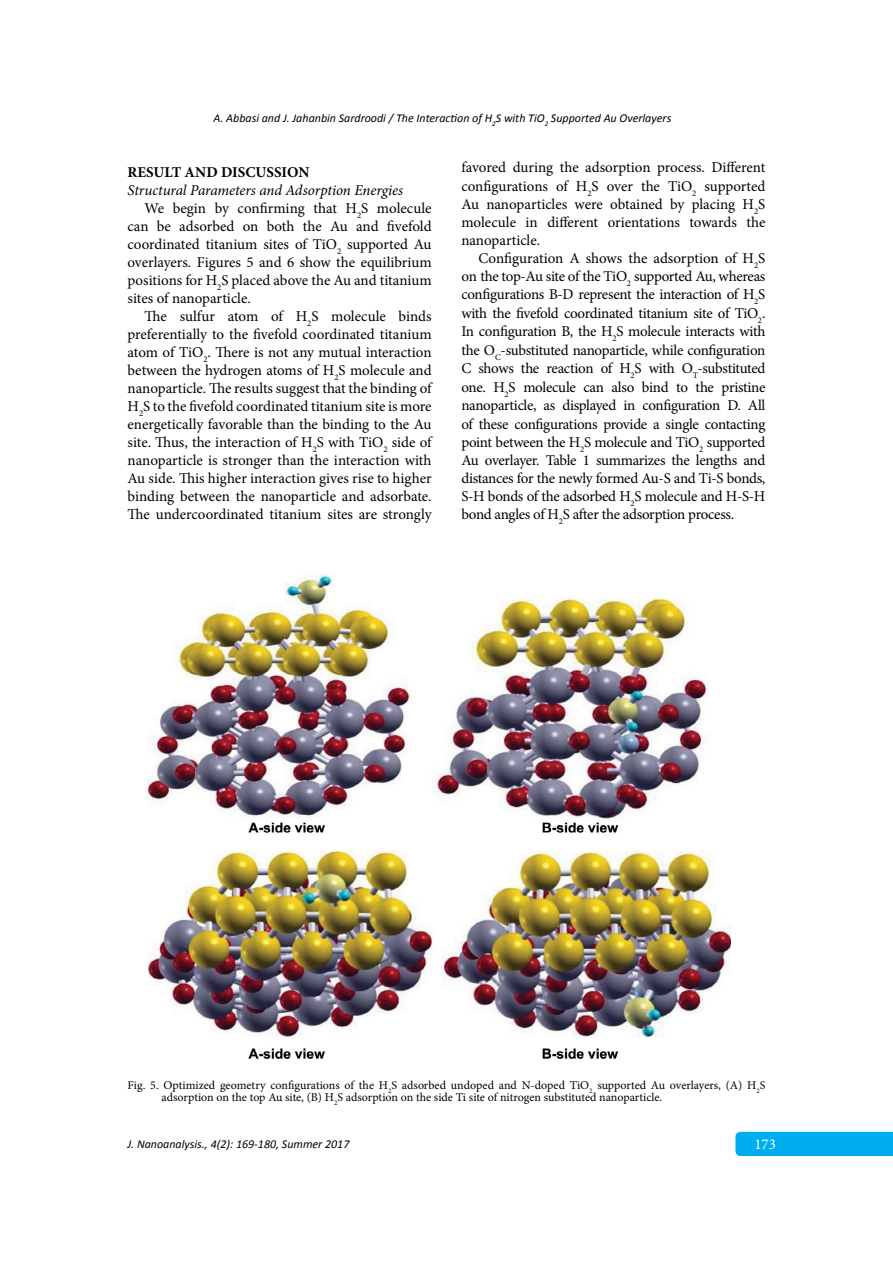
<style>
.page{position:relative;width:893px;height:1263px;background:#fff}
.page>*{position:absolute;margin:0;border:0;box-sizing:border-box;transform-origin:0 0}
.t1{font:15px/18.3px "Minion Pro";letter-spacing:-.005em;color:#000;text-align:justify}
.t2{font:italic 15px "Minion Pro";letter-spacing:-.01em;color:#000}
.t3{font:700 15px "Minion Pro";color:#000}
.t4{font:15px "Minion Pro";color:#fff}
.t5{font:12px/12px "Minion Pro";color:#000}
.t6{font:italic 12px "Calibri";color:#000}
</style>
<div class="page">
<div style="left:735px;top:1132px;width:158px;height:24px;background:#00aeef"></div>
<img style="left:148px;top:573px;width:582px;height:486px">
<p class="t6" style="left:213px;top:110px;width:459px">A. Abbasi and J. Jahanbin Sardroodi / The Interaction of H<sub>2</sub>S with TiO<sub>2</sub> Supported Au Overlayers</p>
<p class="t3" style="left:128px;top:161px;width:183px">RESULT AND DISCUSSION</p>
<p class="t2" style="left:128px;top:180px;width:277px">Structural Parameters and Adsorption Energies</p>
<p class="t1" style="left:145px;top:199px;width:289px">We begin by confirming that H<sub>2</sub>S molecule</p>
<p class="t1" style="left:128px;top:217px;width:306px">can be adsorbed on both the Au and fivefold</p>
<p class="t1" style="left:128px;top:235px;width:306px">coordinated titanium sites of TiO<sub>2</sub> supported Au</p>
<p class="t1" style="left:128px;top:253px;width:306px">overlayers. Figures 5 and 6 show the equilibrium</p>
<p class="t1" style="left:128px;top:271px;width:306px">positions for H<sub>2</sub>S placed above the Au and titanium</p>
<p class="t1" style="left:128px;top:289px;width:125px">sites of nanoparticle.</p>
<p class="t1" style="left:145px;top:307px;width:289px">The sulfur atom of H<sub>2</sub>S molecule binds</p>
<p class="t1" style="left:128px;top:325px;width:306px">preferentially to the fivefold coordinated titanium</p>
<p class="t1" style="left:128px;top:343px;width:305px">atom of TiO<sub>2</sub>. There is not any mutual interaction</p>
<p class="t1" style="left:128px;top:361px;width:306px">between the hydrogen atoms of H<sub>2</sub>S molecule and</p>
<p class="t1" style="left:128px;top:379px;width:306px">nanoparticle. The results suggest that the binding of</p>
<p class="t1" style="left:128px;top:397px;width:306px">H<sub>2</sub>S to the fivefold coordinated titanium site is more</p>
<p class="t1" style="left:128px;top:415px;width:306px">energetically favorable than the binding to the Au</p>
<p class="t1" style="left:128px;top:433px;width:306px">site. Thus, the interaction of H<sub>2</sub>S with TiO<sub>2</sub> side of</p>
<p class="t1" style="left:128px;top:451px;width:306px">nanoparticle is stronger than the interaction with</p>
<p class="t1" style="left:128px;top:469px;width:306px">Au side. This higher interaction gives rise to higher</p>
<p class="t1" style="left:128px;top:487px;width:306px">binding between the nanoparticle and adsorbate.</p>
<p class="t1" style="left:128px;top:505px;width:305px">The undercoordinated titanium sites are strongly</p>
<p class="t1" style="left:461px;top:159px;width:306px">favored during the adsorption process. Different configurations of H<sub>2</sub>S over the TiO<sub>2</sub> supported Au nanoparticles were obtained by placing H<sub>2</sub>S molecule in different orientations towards the nanoparticle.</p>
<p class="t1" style="left:461px;top:249px;width:306px;text-indent:17px">Configuration A shows the adsorption of H<sub>2</sub>S on the top-Au site of the TiO<sub>2</sub> supported Au, whereas configurations B-D represent the interaction of H<sub>2</sub>S with the fivefold coordinated titanium site of TiO<sub>2</sub>.<br>In configuration B, the H<sub>2</sub>S molecule interacts with the O<sub>C</sub>-substituted nanoparticle, while configuration C shows the reaction of H<sub>2</sub>S with O<sub>T</sub>-substituted one. H<sub>2</sub>S molecule can also bind to the pristine nanoparticle, as displayed in configuration D. All of these configurations provide a single contacting point between the H<sub>2</sub>S molecule and TiO<sub>2</sub> supported Au overlayer. Table 1 summarizes the lengths and distances for the newly formed Au-S and Ti-S bonds, S-H bonds of the adsorbed H<sub>2</sub>S molecule and H-S-H bond angles of H<sub>2</sub>S after the adsorption process.</p>
<p class="t5" style="left:162px;top:1079px;width:605px;text-indent:-34px">Fig. 5. Optimized geometry configurations of the H<sub>2</sub>S adsorbed undoped and N-doped TiO<sub>2</sub> supported Au overlayers, (A) H<sub>2</sub>S adsorption on the top Au site, (B) H<sub>2</sub>S adsorption on the side Ti site of nitrogen substituted nanoparticle.</p>
<p class="t6" style="left:128px;top:1136px;width:223px">J. Nanoanalysis., 4(2): 169-180, Summer 2017</p>
<p class="t4" style="left:754px;top:1134px;width:23px">173</p>
</div>
